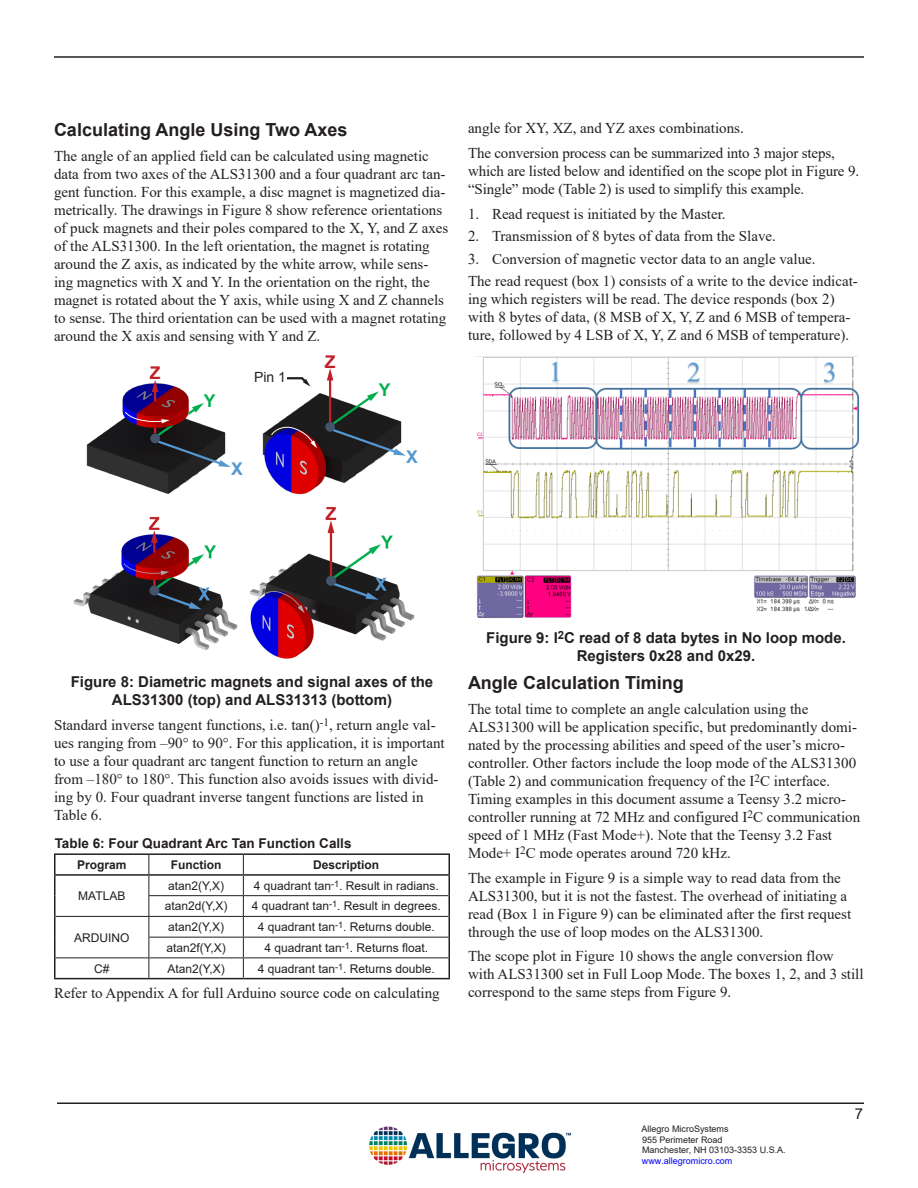
<style>
.page{position:relative;width:918px;height:1188px;background:#fff}
.page>*{position:absolute;margin:0;border:0;box-sizing:border-box;transform-origin:0 0}
.Heading_2{font:700 18px "Arial";color:#231f20}
.t1{font:700 17.55px "Arial";color:#c02026}
.t2{font:700 17.55px "Arial";color:#00af4f}
.t3{font:700 17.55px "Arial";color:#5598d1}
.Normal_-_Follow_Page{font:15px/18px "Times New Roman";color:#231f20}
.t4{font:700 15px/18px "Arial";color:#231f20;text-align:center}
.t5{font:15px "Arial";color:#231f20}
.t6{font:14.1px "Arial";color:#231f20}
.t7{font:700 13.5px "Arial";color:#231f20}
.Table_Cell_Centered{font:12px "Arial";color:#231f20}
.Table_Header{font:700 12px "Arial";color:#231f20}
.t8{font:9px/10.8px "Arial";color:#231f20}
.t9{font:9px "Arial";color:#00f}
</style>
<div class="page">
<hr style="left:57px;top:1102px;width:807px;height:2px;background:#231f20">
<hr style="left:54px;top:56px;width:810px;height:2px;background:#231f20">
<img style="left:370px;top:1126px;width:201px;height:47px">
<img style="left:86px;top:395px;width:107px;height:99px">
<img style="left:193px;top:379px;width:190px;height:116px">
<hr style="left:329px;top:378px;width:2px;height:44px;background:#c02026">
<svg style="left:327px;top:368px;width:6px;height:12px"></svg>
<svg style="left:285px;top:377px;width:25px;height:10px"></svg>
<svg style="left:330px;top:391px;width:76px;height:65px"></svg>
<div style="left:325px;top:422px;width:10px;height:10px;background:#44546a;border-radius:50%"></div>
<svg style="left:271px;top:424px;width:46px;height:24px"></svg>
<svg style="left:124px;top:380px;width:107px;height:87px"></svg>
<img style="left:73px;top:516px;width:165px;height:135px">
<img style="left:250px;top:506px;width:165px;height:153px">
<hr style="left:148px;top:895px;width:95px;height:1px;background:#231f20">
<hr style="left:243px;top:895px;width:205px;height:1px;background:#231f20">
<hr style="left:56px;top:916px;width:93px;height:1px;background:#231f20">
<hr style="left:149px;top:916px;width:94px;height:1px;background:#231f20">
<hr style="left:243px;top:916px;width:205px;height:1px;background:#231f20">
<hr style="left:148px;top:937px;width:95px;height:1px;background:#231f20">
<hr style="left:243px;top:937px;width:205px;height:1px;background:#231f20">
<hr style="left:56px;top:958px;width:93px;height:1px;background:#231f20">
<hr style="left:149px;top:958px;width:94px;height:1px;background:#231f20">
<svg style="left:148px;top:855px;width:1px;height:123px"></svg>
<hr style="left:243px;top:958px;width:205px;height:1px;background:#231f20">
<svg style="left:243px;top:855px;width:1px;height:123px"></svg>
<hr style="left:54px;top:853px;width:95px;height:2px;background:#231f20">
<svg style="left:54px;top:855px;width:2px;height:19px"></svg>
<hr style="left:149px;top:853px;width:94px;height:2px;background:#231f20">
<hr style="left:243px;top:853px;width:207px;height:2px;background:#231f20">
<svg style="left:448px;top:855px;width:2px;height:19px"></svg>
<hr style="left:54px;top:874px;width:95px;height:2px;background:#231f20">
<hr style="left:54px;top:876px;width:2px;height:20px;background:#231f20">
<hr style="left:54px;top:896px;width:2px;height:20px;background:#231f20">
<hr style="left:149px;top:874px;width:94px;height:2px;background:#231f20">
<hr style="left:243px;top:874px;width:207px;height:2px;background:#231f20">
<hr style="left:448px;top:876px;width:2px;height:20px;background:#231f20">
<hr style="left:448px;top:896px;width:2px;height:20px;background:#231f20">
<hr style="left:54px;top:916px;width:2px;height:21px;background:#231f20">
<hr style="left:54px;top:937px;width:2px;height:21px;background:#231f20">
<hr style="left:448px;top:916px;width:2px;height:21px;background:#231f20">
<hr style="left:448px;top:937px;width:2px;height:21px;background:#231f20">
<hr style="left:54px;top:958px;width:2px;height:20px;background:#231f20">
<hr style="left:448px;top:958px;width:2px;height:20px;background:#231f20">
<hr style="left:54px;top:978px;width:95px;height:1px;background:#231f20">
<hr style="left:149px;top:978px;width:94px;height:1px;background:#231f20">
<hr style="left:243px;top:978px;width:207px;height:1px;background:#231f20">
<img style="left:476px;top:357px;width:384px;height:261px">
<p class="Heading_2" style="left:54px;top:117px;width:295px">Calculating Angle Using Two Axes</p>
<p class="Normal_-_Follow_Page" style="left:54px;top:146px;width:396px">The angle of an applied field can be calculated using magnetic data from two axes of the ALS31300 and a four quadrant arc tan&shy;gent function. For this example, a disc magnet is magnetized dia&shy;metrically. The drawings in Figure 8 show reference orientations of puck magnets and their poles compared to the X, Y, and Z axes of the ALS31300. In the left orientation, the magnet is rotating around the Z axis, as indicated by the white arrow, while sens&shy;ing magnetics with X and Y. In the orientation on the right, the magnet is rotated about the Y axis, while using X and Z channels to sense. The third orientation can be used with a magnet rotating around the X axis and sensing with Y and Z.</p>
<p class="t1" style="left:325px;top:350px;width:12px">Z</p>
<p class="t2" style="left:379px;top:378px;width:13px">Y</p>
<p class="t1" style="left:150px;top:361px;width:12px">Z</p>
<p class="t6" style="left:254px;top:368px;width:33px">Pin 1</p>
<p class="t2" style="left:204px;top:389px;width:13px">Y</p>
<p class="t3" style="left:231px;top:457px;width:13px">X</p>
<p class="t3" style="left:406px;top:445px;width:13px">X</p>
<p class="Normal_-_Follow_Page" style="left:468px;top:119px;width:277px">angle for XY, XZ, and YZ axes combinations.</p>
<p class="Normal_-_Follow_Page" style="left:468px;top:144px;width:393px">The conversion process can be summarized into 3 major steps, which are listed below and identified on the scope plot in Figure 9. “Single” mode (Table 2) is used to simplify this example.</p>
<p class="Normal_-_Follow_Page" style="left:468px;top:204px;width:259px">1. Read request is initiated by the Master.</p>
<p class="Normal_-_Follow_Page" style="left:468px;top:227px;width:310px">2. Transmission of 8 bytes of data from the Slave.</p>
<p class="Normal_-_Follow_Page" style="left:468px;top:249px;width:349px">3. Conversion of magnetic vector data to an angle value.</p>
<p class="Normal_-_Follow_Page" style="left:468px;top:272px;width:391px">The read request (box 1) consists of a write to the device indicat&shy;ing which registers will be read. The device responds (box 2) with 8 bytes of data, (8 MSB of X, Y, Z and 6 MSB of tempera&shy;ture, followed by 4 LSB of X, Y, Z and 6 MSB of temperature).</p>
<p class="t4" style="left:71px;top:673px;width:364px">Figure 8: Diametric magnets and signal axes of the<br>ALS31300 (top) and ALS31313 (bottom)</p>
<p class="Normal_-_Follow_Page" style="left:54px;top:715px;width:392px">Standard inverse tangent functions, i.e. tan()<sup>-1</sup>, return angle val&shy;ues ranging from –90° to 90°. For this application, it is important to use a four quadrant arc tangent function to return an angle from –180° to 180°. This function also avoids issues with divid&shy;ing by 0. Four quadrant inverse tangent functions are listed in Table 6.</p>
<p class="t7" style="left:55px;top:834px;width:298px">Table 6: Four Quadrant Arc Tan Function Calls</p>
<p class="Table_Header" style="left:77px;top:856px;width:51px">Program</p>
<p class="Table_Header" style="left:171px;top:856px;width:52px">Function</p>
<p class="Table_Header" style="left:313px;top:856px;width:68px">Description</p>
<p class="Table_Cell_Centered" style="left:78px;top:888px;width:49px">MATLAB</p>
<p class="Table_Cell_Centered" style="left:168px;top:877px;width:57px">atan2(Y,X)</p>
<p class="Table_Cell_Centered" style="left:254px;top:877px;width:186px">4 quadrant tan<sup>-1</sup>. Result in radians.</p>
<p class="Table_Cell_Centered" style="left:165px;top:898px;width:64px">atan2d(Y,X)</p>
<p class="Table_Cell_Centered" style="left:252px;top:898px;width:190px">4 quadrant tan<sup>-1</sup>. Result in degrees.</p>
<p class="Table_Cell_Centered" style="left:74px;top:929px;width:57px">ARDUINO</p>
<p class="Table_Cell_Centered" style="left:168px;top:919px;width:57px">atan2(Y,X)</p>
<p class="Table_Cell_Centered" style="left:258px;top:919px;width:178px">4 quadrant tan<sup>-1</sup>. Returns double.</p>
<p class="Table_Cell_Centered" style="left:167px;top:939px;width:61px">atan2f(Y,X)</p>
<p class="Table_Cell_Centered" style="left:265px;top:939px;width:165px">4 quadrant tan<sup>-1</sup>. Returns float.</p>
<p class="Table_Cell_Centered" style="left:94px;top:960px;width:17px">C#</p>
<p class="Table_Cell_Centered" style="left:168px;top:960px;width:59px">Atan2(Y,X)</p>
<p class="Table_Cell_Centered" style="left:258px;top:960px;width:178px">4 quadrant tan<sup>-1</sup>. Returns double.</p>
<p class="Normal_-_Follow_Page" style="left:54px;top:984px;width:387px">Refer to Appendix A for full Arduino source code on calculating</p>
<p class="t4" style="left:486px;top:629px;width:361px">Figure 9: I<sup>2</sup>C read of 8 data bytes in No loop mode.<br>Registers 0x28 and 0x29.</p>
<p class="Heading_2" style="left:468px;top:670px;width:217px">Angle Calculation Timing</p>
<p class="Normal_-_Follow_Page" style="left:468px;top:699px;width:394px">The total time to complete an angle calculation using the ALS31300 will be application specific, but predominantly domi&shy;nated by the processing abilities and speed of the user’s micro&shy;controller. Other factors include the loop mode of the ALS31300 (Table 2) and communication frequency of the I<sup>2</sup>C interface.<br>Timing examples in this document assume a Teensy 3.2 micro&shy;controller running at 72 MHz and configured I<sup>2</sup>C communication speed of 1 MHz (Fast Mode+). Note that the Teensy 3.2 Fast Mode+ I<sup>2</sup>C mode operates around 720 kHz.</p>
<p class="Normal_-_Follow_Page" style="left:468px;top:868px;width:385px">The example in Figure 9 is a simple way to read data from the ALS31300, but it is not the fastest. The overhead of initiating a read (Box 1 in Figure 9) can be eliminated after the first request through the use of loop modes on the ALS31300.</p>
<p class="Normal_-_Follow_Page" style="left:468px;top:947px;width:397px">The scope plot in Figure 10 shows the angle conversion flow with ALS31300 set in Full Loop Mode. The boxes 1, 2, and 3 still correspond to the same steps from Figure 9.</p>
<p class="t8" style="left:642px;top:1123px;width:146px">Allegro MicroSystems<br>955 Perimeter Road<br>Manchester, NH 03103-3353 U.S.A.</p>
<p class="t9" style="left:642px;top:1155px;width:92px">www.allegromicro.com</p>
<p class="t5" style="left:855px;top:1103px;width:10px">7</p>
</div>
